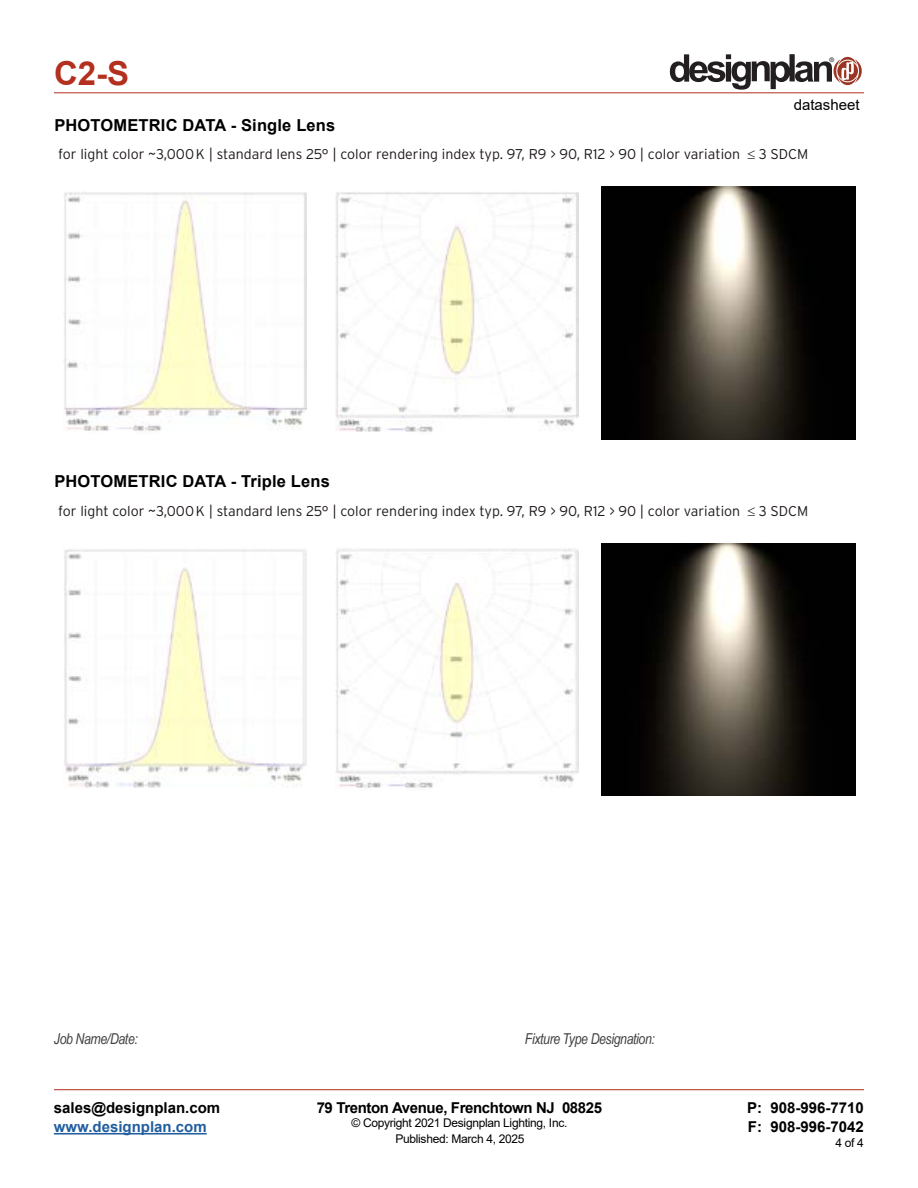
<style>
.page{position:relative;width:918px;height:1188px;background:#fff}
.page>*{position:absolute;margin:0;border:0;box-sizing:border-box;transform-origin:0 0}
.t1{font:700 33px "Arial";color:#b32f1e}
.t2{font:700 16.5px "Arial";letter-spacing:.01em;color:#000}
.t3{font:700 15px/19.5px "Arial";color:#000}
.t4{font:italic 15px "Arial Narrow";letter-spacing:-.025em;color:#414042}
.t5{font:700 15px "Arial";letter-spacing:-.025em;color:#000}
.t6{font:700 15px "Arial";color:#215e9e}
.t7{font:15px "Arial";color:#000}
.t8{font:300 14.1px/23.7px "Interstate";color:#1f191a}
.t9{font:12px "Arial";letter-spacing:-.025em;color:#000}
.t10{font:6.3px "Helvetica";color:#231f20}
.s1{font-weight:400}
</style>
<div class="page">
<svg style="left:670px;top:54px;width:192px;height:36px"></svg>
<hr style="left:54px;top:93px;width:810px;height:1px;background:#b32f1e">
<hr style="left:54px;top:1089px;width:810px;height:1px;background:#b32f1e">
<hr style="left:54px;top:1133px;width:153px;height:2px;background:#215e9e">
<img style="left:602px;top:187px;width:254px;height:253px">
<img style="left:64px;top:192px;width:243px;height:239px">
<img style="left:335px;top:192px;width:244px;height:240px">
<img style="left:602px;top:543px;width:254px;height:253px">
<img style="left:64px;top:549px;width:243px;height:239px">
<img style="left:335px;top:548px;width:244px;height:240px">
<p class="t10" style="left:830px;top:57px;width:6px">®</p>
<h1 class="t1" style="left:54px;top:50px;width:77px">C2-S</h1>
<p class="t2" style="left:54px;top:113px;width:283px">PHOTOMETRIC DATA - Single Lens</p>
<p class="t7" style="left:794px;top:95px;width:67px">datasheet</p>
<p class="t8" style="left:58px;top:119px;width:752px"><span class="s1">photometry<br></span>for light color ~3,000K | standard lens 25° | color rendering index typ. 97, R9 &gt; 90, R12 &gt; 90 | color variation ≤ 3 SDCM</p>
<p class="t2" style="left:54px;top:470px;width:277px">PHOTOMETRIC DATA - Triple Lens</p>
<p class="t8" style="left:58px;top:475px;width:752px"><span class="s1">photometry<br></span>for light color ~3,000K | standard lens 25° | color rendering index typ. 97, R9 &gt; 90, R12 &gt; 90 | color variation ≤ 3 SDCM</p>
<p class="t4" style="left:54px;top:1028px;width:85px">Job Name/Date:</p>
<p class="t4" style="left:525px;top:1029px;width:132px">Fixture Type Designation:</p>
<p class="t3" style="left:54px;top:1098px;width:168px">sales@designplan.com</p>
<p class="t6" style="left:54px;top:1116px;width:154px">www.designplan.com</p>
<p class="t5" style="left:317px;top:1097px;width:287px">79 Trenton Avenue, Frenchtown NJ 08825</p>
<p class="t9" style="left:351px;top:1115px;width:217px">© Copyright 2021 Designplan Lighting, Inc.</p>
<p class="t3" style="left:747px;top:1098px;width:118px">P: 908-996-7710<br>F: 908-996-7042</p>
<p class="t9" style="left:395px;top:1130px;width:131px">Published: March 4, 2025</p>
<p class="t9" style="left:835px;top:1135px;width:30px">4 of 4</p>
</div>
